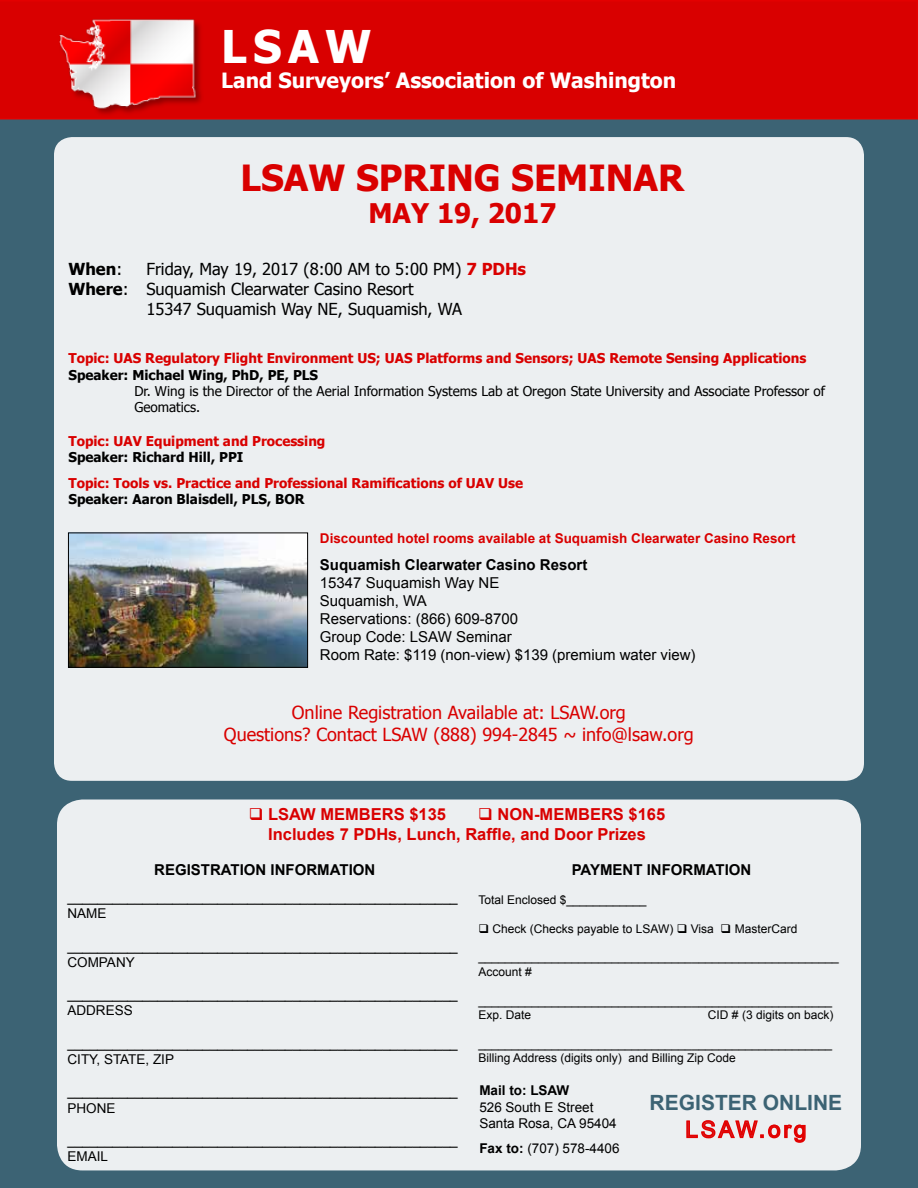
<style>
.page{position:relative;width:918px;height:1188px;background:#fff}
.page>*{position:absolute;margin:0;border:0;box-sizing:border-box;transform-origin:0 0}
.t1{font:700 45px "Tahoma";color:#fff}
.t2{font:700 36px "Tahoma";color:#d90000}
.t3{font:700 27px "Tahoma";color:#d90000}
.t4{font:22.5px "Arial";letter-spacing:.13em;color:#d2232a}
.t5{font:700 21px "Tahoma";color:#fff}
.t6{font:700 21px "Arial";color:#3c6374}
.t7{font:18px/21.6px "Tahoma";color:#d90000;text-align:center}
.t8{font:16.5px "Tahoma";color:#000}
.t9{font:700 16.5px/19.8px "Arial";color:#d90000}
.t10{font:700 16.5px "Tahoma";color:#000}
.t11{font:15px/18px "Arial";color:#000}
.t12{font:700 15px "Arial";color:#000}
.t13{font:13.5px/16.2px "Arial";color:#000}
.t14{font:700 13.5px "Tahoma";color:#d90000}
.t15{font:13.5px/16.2px "Tahoma";color:#000}
.t16{font:700 13.5px "Tahoma";color:#000}
.t17{font:700 13.5px "Arial";color:#d90000}
.t18{font:700 13.5px "Arial";color:#000}
.t19{font:12px/14.4px "Arial";color:#000}
.s1{font-weight:400}
.s2{font-weight:700;color:#d90000}
.s3{font-weight:700}
.s4{color:#d90000}
</style>
<div class="page">
<div style="left:0;top:119px;width:918px;height:1069px;background:#3c6374"></div>
<div style="left:56px;top:798px;width:806px;height:374px;background:#eceff1;border-radius:27px"></div>
<div style="left:54px;top:796px;width:810px;height:377px;border:3px solid #3c6374;border-radius:27px"></div>
<svg style="left:686px;top:1120px;width:120px;height:23px"></svg>
<div style="left:0;top:0;width:918px;height:119px;background:#d90000"></div>
<img style="left:59px;top:18px;width:144px;height:100px">
<div style="left:54px;top:137px;width:810px;height:644px;background:#eceff1;border-radius:18px"></div>
<img style="left:70px;top:535px;width:236px;height:131px">
<div style="left:68px;top:533px;width:240px;height:135px;border:1px solid #000"></div>
<h1 class="t1" style="left:221px;top:15px;width:152px">LSAW</h1>
<h3 class="t5" style="left:221px;top:66px;width:457px">Land Surveyors’ Association of Washington</h3>
<h2 class="t2" style="left:241px;top:152px;width:445px">LSAW SPRING SEMINAR</h2>
<h3 class="t3" style="left:368px;top:194px;width:190px">MAY 19, 2017</h3>
<p class="t10" style="left:68px;top:258px;width:55px">When<span class="s1">:</span></p>
<p class="t8" style="left:146px;top:258px;width:381px">Friday, May 19, 2017 (8:00 AM to 5:00 PM) <span class="s2">7 PDHs</span></p>
<p class="t8" style="left:68px;top:278px;width:347px"><span class="s3">Where</span>: Suquamish Clearwater Casino Resort</p>
<p class="t8" style="left:146px;top:298px;width:317px">15347 Suquamish Way NE, Suquamish, WA</p>
<p class="t14" style="left:68px;top:349px;width:740px">Topic: UAS Regulatory Flight Environment US; UAS Platforms and Sensors; UAS Remote Sensing Applications</p>
<p class="t16" style="left:68px;top:365px;width:251px">Speaker: Michael Wing, PhD, PE, PLS</p>
<p class="t15" style="left:134px;top:382px;width:692px">Dr. Wing is the Director of the Aerial Information Systems Lab at Oregon State University and Associate Professor of<br>Geomatics.</p>
<p class="t14" style="left:68px;top:432px;width:259px">Topic: UAV Equipment and Processing</p>
<p class="t16" style="left:68px;top:448px;width:177px">Speaker: Richard Hill, PPI</p>
<p class="t14" style="left:68px;top:473px;width:456px">Topic: Tools vs. Practice and Professional Ramifications of UAV Use</p>
<p class="t16" style="left:68px;top:489px;width:238px">Speaker: Aaron Blaisdell, PLS, BOR</p>
<p class="t17" style="left:320px;top:529px;width:477px">Discounted hotel rooms available at Suquamish Clearwater Casino Resort</p>
<p class="t12" style="left:320px;top:555px;width:269px">Suquamish Clearwater Casino Resort</p>
<p class="t11" style="left:320px;top:574px;width:377px">15347 Suquamish Way NE<br>Suquamish, WA<br>Reservations: (866) 609-8700<br>Group Code: LSAW Seminar<br>Room Rate: $119 (non-view) $139 (premium water view)</p>
<h3 class="t7" style="left:224px;top:701px;width:471px">Online Registration Available at: LSAW.org<br>Questions? Contact LSAW (888) 994-2845 ~ info@lsaw.org</h3>
<p class="t9" style="left:249px;top:805px;width:199px">❑ LSAW MEMBERS $135</p>
<p class="t9" style="left:268px;top:805px;width:399px;text-indent:210px">❑ NON-MEMBERS $165<br>Includes 7 PDHs, Lunch, Raffle, and Door Prizes</p>
<p class="t12" style="left:154px;top:860px;width:223px">REGISTRATION INFORMATION</p>
<p class="t13" style="left:68px;top:889px;width:392px">____________________________________________________<br>NAME</p>
<p class="t13" style="left:68px;top:938px;width:392px">____________________________________________________<br>COMPANY</p>
<p class="t13" style="left:68px;top:986px;width:392px">____________________________________________________<br>ADDRESS</p>
<p class="t13" style="left:68px;top:1035px;width:392px">____________________________________________________<br>CITY, STATE, ZIP</p>
<p class="t13" style="left:68px;top:1084px;width:392px">____________________________________________________<br>PHONE</p>
<p class="t13" style="left:68px;top:1132px;width:392px">____________________________________________________<br>EMAIL</p>
<p class="t12" style="left:572px;top:860px;width:181px">PAYMENT INFORMATION</p>
<p class="t19" style="left:478px;top:892px;width:170px">Total Enclosed $____________</p>
<p class="t19" style="left:478px;top:921px;width:320px">❑ Check (Checks payable to LSAW) ❑ Visa ❑ MasterCard</p>
<p class="t19" style="left:478px;top:950px;width:362px">______________________________________________________<br>Account #</p>
<p class="t19" style="left:478px;top:993px;width:355px">_____________________________________________________<br>Exp. Date</p>
<p class="t19" style="left:708px;top:1008px;width:127px">CID # (3 digits on back)</p>
<p class="t19" style="left:478px;top:1036px;width:355px">_____________________________________________________<br>Billing Address (digits only) and Billing Zip Code</p>
<p class="t18" style="left:479px;top:1082px;width:91px">Mail to: LSAW</p>
<p class="t13" style="left:479px;top:1099px;width:139px">526 South E Street<br>Santa Rosa, CA 95404</p>
<p class="t13" style="left:479px;top:1140px;width:142px"><span class="s3">Fax to:</span> (707) 578-4406</p>
<h3 class="t6" style="left:650px;top:1089px;width:194px">REGISTER ONLINE</h3>
<h3 class="t4" style="left:685px;top:1115px;width:122px">LSAW<span class="s4">.org</span></h3>
</div>
